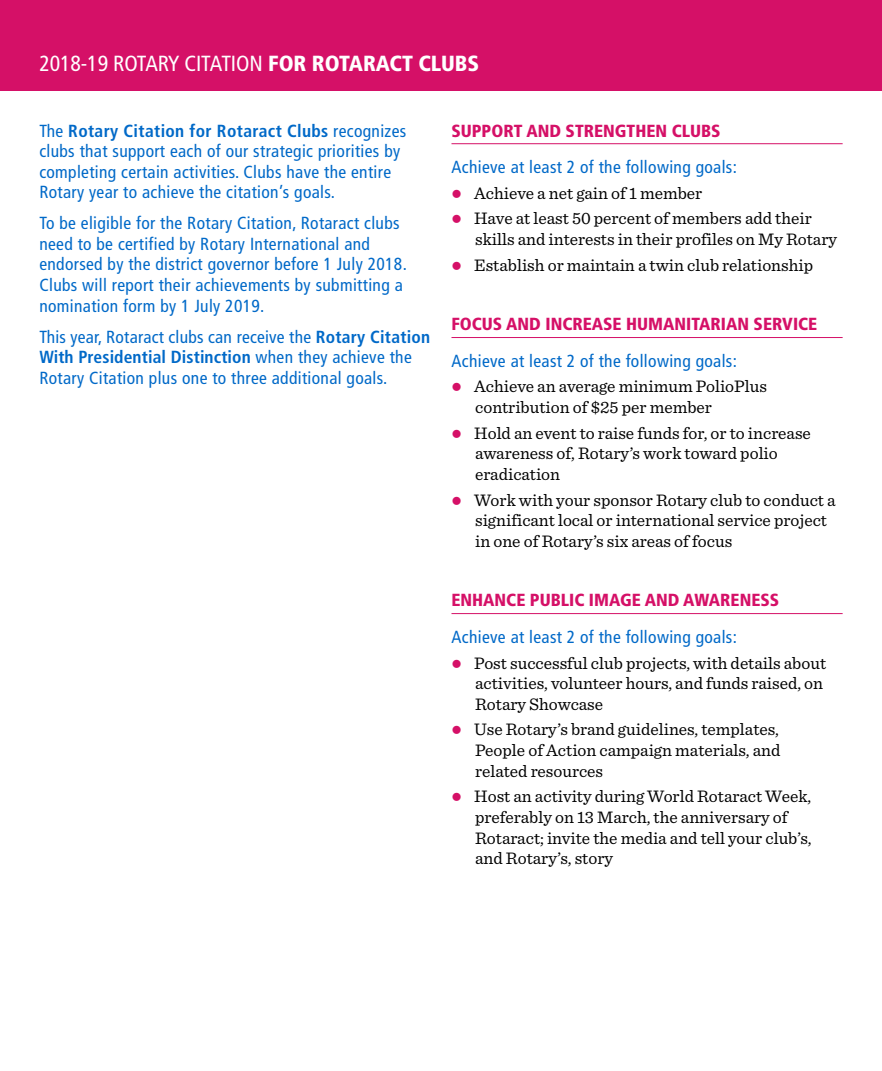
<style>
.page{position:relative;width:882px;height:1071px;background:#fff}
.page>*{position:absolute;margin:0;border:0;box-sizing:border-box;transform-origin:0 0}
.t1{font:condensed 21.88px "Frutiger LT Std";letter-spacing:-.005em;color:#fff}
.t2{font:17.5px/20.7px "Sentinel";color:#000}
.t3{font:condensed 17.5px/20.7px "Frutiger LT Std";letter-spacing:.02em;color:#0069c8}
.t4{font:900 condensed 17.5px "Frutiger LT Std";color:#d51067}
.s1{font-weight:900}
.s2{font-weight:700}
.s3{color:#d51067}
</style>
<div class="page">
<div style="left:0;top:0;width:882px;height:91px;background:#d51067"></div>
<hr style="left:452px;top:143px;width:391px;height:1px;background:#d51067">
<hr style="left:452px;top:337px;width:391px;height:1px;background:#d51067">
<hr style="left:452px;top:613px;width:391px;height:1px;background:#d51067">
<p class="t1" style="left:39px;top:51px;width:441px">2018-19 ROTARY CITATION <span class="s1">FOR ROTARACT CLUBS</span></p>
<p class="t3" style="left:39px;top:120px;width:369px">The <span class="s2">Rotary Citation for Rotaract Clubs</span> recognizes clubs that support each of our strategic priorities by completing certain activities. Clubs have the entire Rotary year to achieve the citation’s goals.</p>
<p class="t3" style="left:39px;top:213px;width:369px">To be eligible for the Rotary Citation, Rotaract clubs need to be certified by Rotary International and endorsed by the district governor before 1 July 2018.<br>Clubs will report their achievements by submitting a nomination form by 1 July 2019.</p>
<p class="t3" style="left:39px;top:326px;width:392px">This year, Rotaract clubs can receive the <span class="s2">Rotary Citation<br>With Presidential Distinction</span> when they achieve the<br>Rotary Citation plus one to three additional goals.</p>
<p class="t4" style="left:452px;top:120px;width:271px">SUPPORT AND STRENGTHEN CLUBS</p>
<p class="t3" style="left:452px;top:157px;width:287px">Achieve at least 2 of the following goals:</p>
<p class="t2" style="left:451px;top:181px;width:252px"><span class="s3">●</span> Achieve a net gain of 1 member</p>
<p class="t2" style="left:475px;top:207px;width:363px;text-indent:-24px"><span class="s3">●</span> Have at least 50 percent of members add their skills and interests in their profiles on My Rotary</p>
<p class="t2" style="left:451px;top:254px;width:363px"><span class="s3">●</span> Establish or maintain a twin club relationship</p>
<p class="t4" style="left:452px;top:314px;width:367px">FOCUS AND INCREASE HUMANITARIAN SERVICE</p>
<p class="t3" style="left:452px;top:350px;width:287px">Achieve at least 2 of the following goals:</p>
<p class="t2" style="left:475px;top:375px;width:293px;text-indent:-24px"><span class="s3">●</span> Achieve an average minimum PolioPlus contribution of $25 per member</p>
<p class="t2" style="left:475px;top:422px;width:337px;text-indent:-24px"><span class="s3">●</span> Hold an event to raise funds for, or to increase awareness of, Rotary’s work toward polio eradication</p>
<p class="t2" style="left:475px;top:488px;width:362px;text-indent:-24px"><span class="s3">●</span> Work with your sponsor Rotary club to conduct a significant local or international service project in one of Rotary’s six areas of focus</p>
<p class="t4" style="left:452px;top:590px;width:329px">ENHANCE PUBLIC IMAGE AND AWARENESS</p>
<p class="t3" style="left:452px;top:626px;width:287px">Achieve at least 2 of the following goals:</p>
<p class="t2" style="left:475px;top:651px;width:353px;text-indent:-24px"><span class="s3">●</span> Post successful club projects, with details about activities, volunteer hours, and funds raised, on<br>Rotary Showcase</p>
<p class="t2" style="left:475px;top:718px;width:307px;text-align:justify;text-indent:-24px"><span class="s3">●</span> Use Rotary’s brand guidelines, templates, People of Action campaign materials, and related resources</p>
<p class="t2" style="left:475px;top:785px;width:338px;text-indent:-24px"><span class="s3">●</span> Host an activity during World Rotaract Week, preferably on 13 March, the anniversary of Rotaract; invite the media and tell your club’s, and Rotary’s, story</p>
</div>
